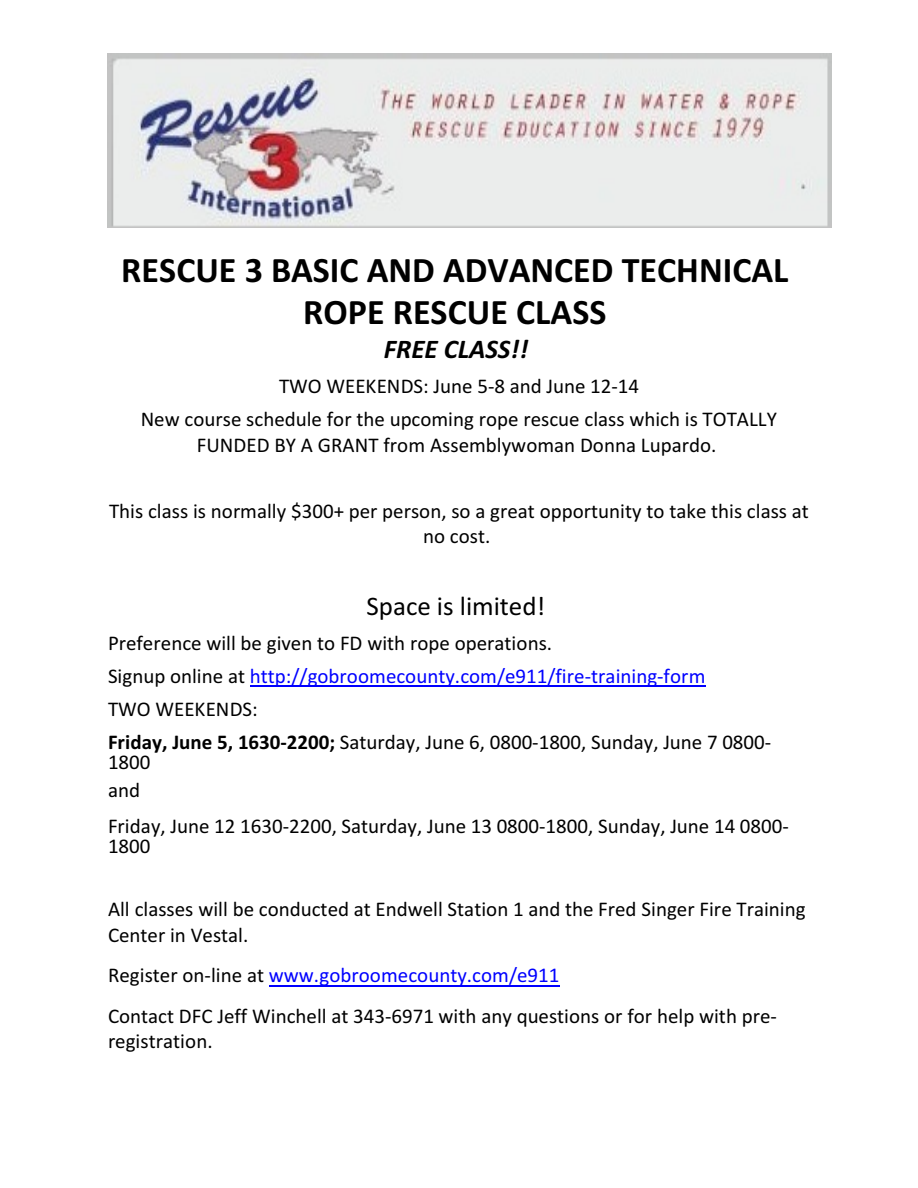
<style>
.page{position:relative;width:918px;height:1188px;background:#fff}
.page>*{position:absolute;margin:0;border:0;box-sizing:border-box;transform-origin:0 0}
.t1{font:700 36px/42.6px "Calibri";color:#000;text-align:center}
.t2{font:27px "Calibri";color:#000}
.t3{font:italic 700 27px "Calibri";color:#000}
.t4{font:21px/33px "Calibri";color:#000}
.s1{color:#00f}
.s2{font-weight:700}
</style>
<div class="page">
<hr style="left:250px;top:686px;width:456px;height:1px;background:#00f">
<hr style="left:269px;top:985px;width:290px;height:1px;background:#00f">
<img style="left:108px;top:54px;width:724px;height:174px">
<h1 class="t1" style="left:121px;top:251px;width:669px">RESCUE 3 BASIC AND ADVANCED TECHNICAL<br>ROPE RESCUE CLASS</h1>
<p class="t3" style="left:384px;top:338px;width:146px">FREE CLASS!!</p>
<p class="t4" style="left:141px;top:371px;width:638px;text-align:center">TWO WEEKENDS: June 5-8 and June 12-14<br>New course schedule for the upcoming rope rescue class which is TOTALLY</p>
<p class="t4" style="left:197px;top:430px;width:521px">FUNDED BY A GRANT from Assemblywoman Donna Lupardo.</p>
<p class="t4" style="left:109px;top:500px;width:701px;line-height:25.5px;text-align:center">This class is normally $300+ per person, so a great opportunity to take this class at no cost.</p>
<p class="t2" style="left:366px;top:595px;width:180px">Space is limited!</p>
<p class="t4" style="left:108px;top:628px;width:665px">Preference will be given to FD with rope operations.<br>Signup online at <span class="s1">http://gobroomecounty.com/e911/fire-training-form<br></span>TWO WEEKENDS:<br><span class="s2">Friday, June 5, 1630-2200;</span> Saturday, June 6, 0800-1800, Sunday, June 7 0800-</p>
<p class="t4" style="left:108px;top:750px;width:44px;line-height:27.9px">1800 and</p>
<p class="t4" style="left:108px;top:817px;width:682px;line-height:20.5px">Friday, June 12 1630-2200, Saturday, June 13 0800-1800, Sunday, June 14 0800-<br>1800</p>
<p class="t4" style="left:108px;top:898px;width:699px;line-height:25.5px">All classes will be conducted at Endwell Station 1 and the Fred Singer Fire Training<br>Center in Vestal.</p>
<p class="t4" style="left:108px;top:957px;width:670px;line-height:40.5px">Register on-line at <span class="s1">www.gobroomecounty.com/e911<br></span>Contact DFC Jeff Winchell at 343-6971 with any questions or for help with pre-</p>
<p class="t4" style="left:108px;top:1027px;width:106px">registration.</p>
</div>
